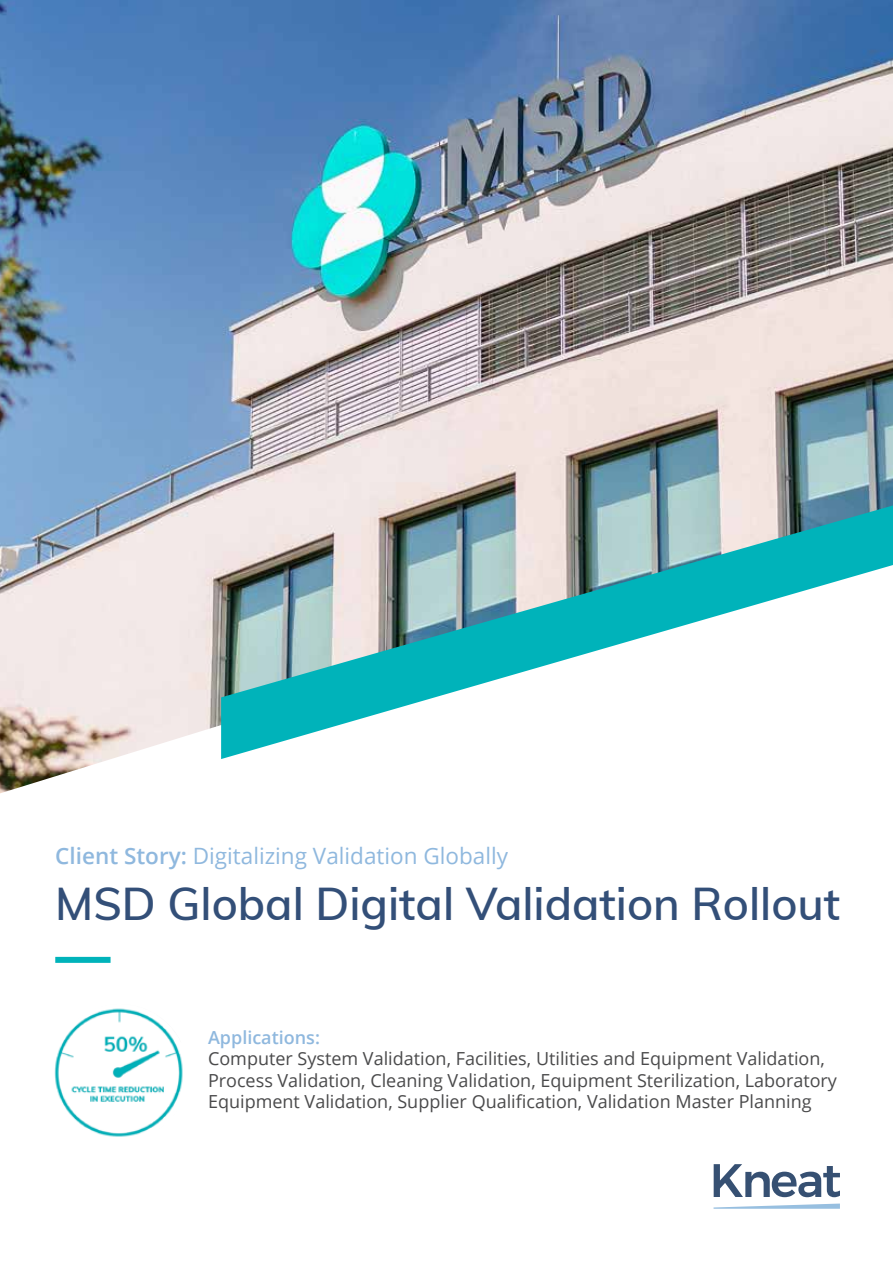
<style>
.page{position:relative;width:893px;height:1263px;background:#fff}
.page>*{position:absolute;margin:0;border:0;box-sizing:border-box;transform-origin:0 0}
.t1{font:600 45px "Muli";color:#334f78}
.t2{font:22.5px "Open Sans";color:#8fb8de}
.t3{font:18px/21.6px "Open Sans";color:#4a4a4b}
.t4{font:600 18px "Open Sans";color:#8fb8de}
.s1{font-weight:600}
</style>
<div class="page">
<img style="left:0;top:0;width:893px;height:793px">
<svg style="left:221px;top:505px;width:672px;height:254px"></svg>
<div style="left:55px;top:957px;width:56px;height:6px;background:#00b3ba"></div>
<svg style="left:714px;top:1164px;width:126px;height:33px"></svg>
<svg style="left:713px;top:1203px;width:127px;height:6px"></svg>
<img style="left:53px;top:1004px;width:135px;height:137px;border-radius:68px">
<p class="t2" style="left:55px;top:840px;width:454px"><span class="s1">Client Story:</span> Digitalizing Validation Globally</p>
<h1 class="t1" style="left:55px;top:871px;width:786px">MSD Global Digital Validation Rollout</h1>
<p class="t4" style="left:208px;top:1025px;width:113px">Applications:</p>
<p class="t3" style="left:208px;top:1047px;width:630px">Computer System Validation, Facilities, Utilities and Equipment Validation,<br>Process Validation, Cleaning Validation, Equipment Sterilization, Laboratory<br>Equipment Validation, Supplier Qualification, Validation Master Planning</p>
</div>
